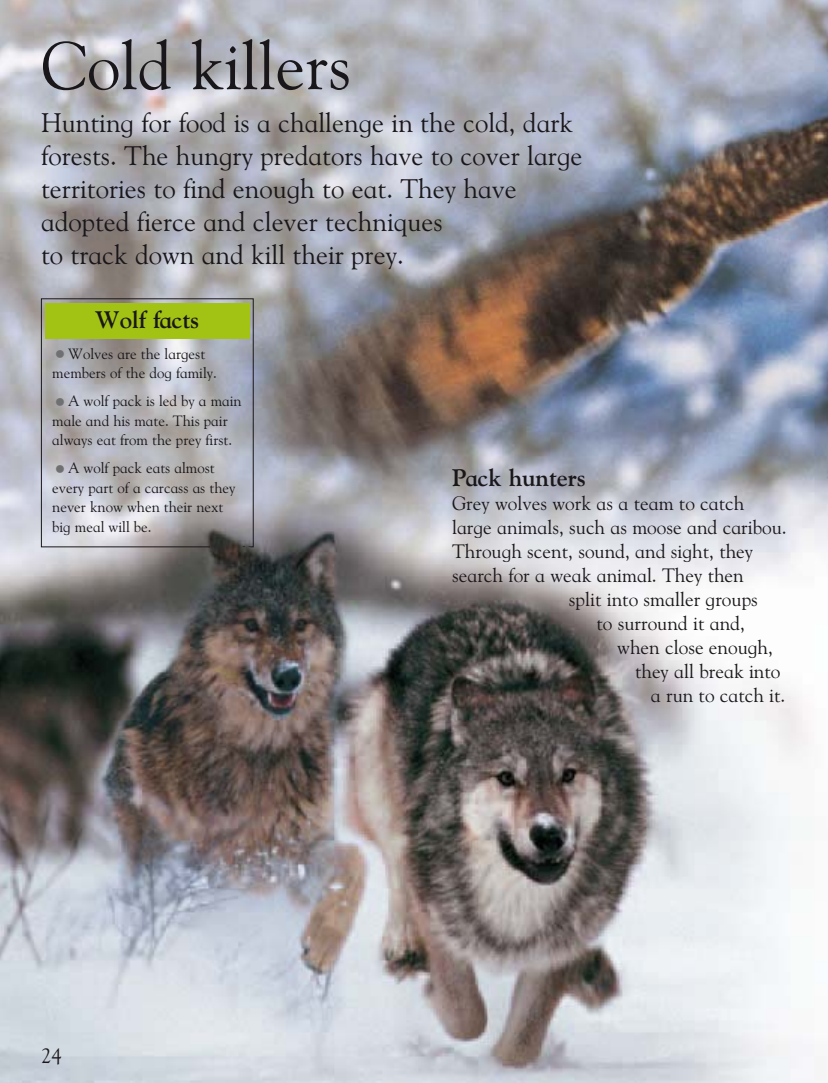
<style>
.page{position:relative;width:828px;height:1083px;background:#fff}
.page>*{position:absolute;margin:0;border:0;box-sizing:border-box;transform-origin:0 0}
.t1{font:67.5px "Goudy Children";color:#1a171b}
.t2{font:27px/33px "Goudy Children";color:#1a171b}
.t3{font:700 24px "Goudy Children";color:#1a171b}
.t4{font:21px "Goudy Children";color:#1a171b}
.t5{font:19.5px "Goudy Children";color:#1a171b}
.t6{font:15px/19.5px "Goudy Children";color:#1a171b}
.s1{font-size:27px;color:#6f7072}
</style>
<div class="page">
<img style="left:0;top:0;width:828px;height:1083px">
<div style="left:41px;top:298px;width:213px;height:249px;border:1px solid #1a171b"></div>
<div style="left:45px;top:303px;width:204px;height:36px;background:#a2c314"></div>
<img style="left:210px;top:534px;width:52px;height:38px">
<h1 class="t1" style="left:41px;top:39px;width:312px">Cold killers</h1>
<h2 class="t2" style="left:41px;top:108px;width:543px">Hunting for food is a challenge in the cold, dark forests. The hungry predators have to cover large territories to find enough to eat. They have adopted fierce and clever techniques<br>to track down and kill their prey.</h2>
<p class="t3" style="left:95px;top:310px;width:106px">Wolf facts</p>
<p class="t6" style="left:52px;top:345px;width:166px"><span class="s1">•</span>Wolves are the largest members of the dog family.</p>
<p class="t6" style="left:52px;top:392px;width:191px"><span class="s1">•</span>A wolf pack is led by a main male and his mate. This pair always eat from the prey first.</p>
<p class="t6" style="left:52px;top:459px;width:185px"><span class="s1">•</span>A wolf pack eats almost every part of a carcass as they never know when their next big meal will be.</p>
<p class="t4" style="left:41px;top:1047px;width:22px">24</p>
<p class="t3" style="left:452px;top:468px;width:135px">Pack hunters</p>
<p class="t5" style="left:452px;top:495px;width:294px">Grey wolves work as a team to catch</p>
<p class="t5" style="left:452px;top:519px;width:336px">large animals, such as moose and caribou.</p>
<p class="t5" style="left:452px;top:543px;width:303px">Through scent, sound, and sight, they</p>
<p class="t5" style="left:452px;top:567px;width:293px">search for a weak animal. They then</p>
<p class="t5" style="left:569px;top:591px;width:191px">split into smaller groups</p>
<p class="t5" style="left:596px;top:615px;width:150px">to surround it and,</p>
<p class="t5" style="left:617px;top:639px;width:157px">when close enough,</p>
<p class="t5" style="left:635px;top:663px;width:147px">they all break into</p>
<p class="t5" style="left:651px;top:687px;width:136px">a run to catch it.</p>
</div>
